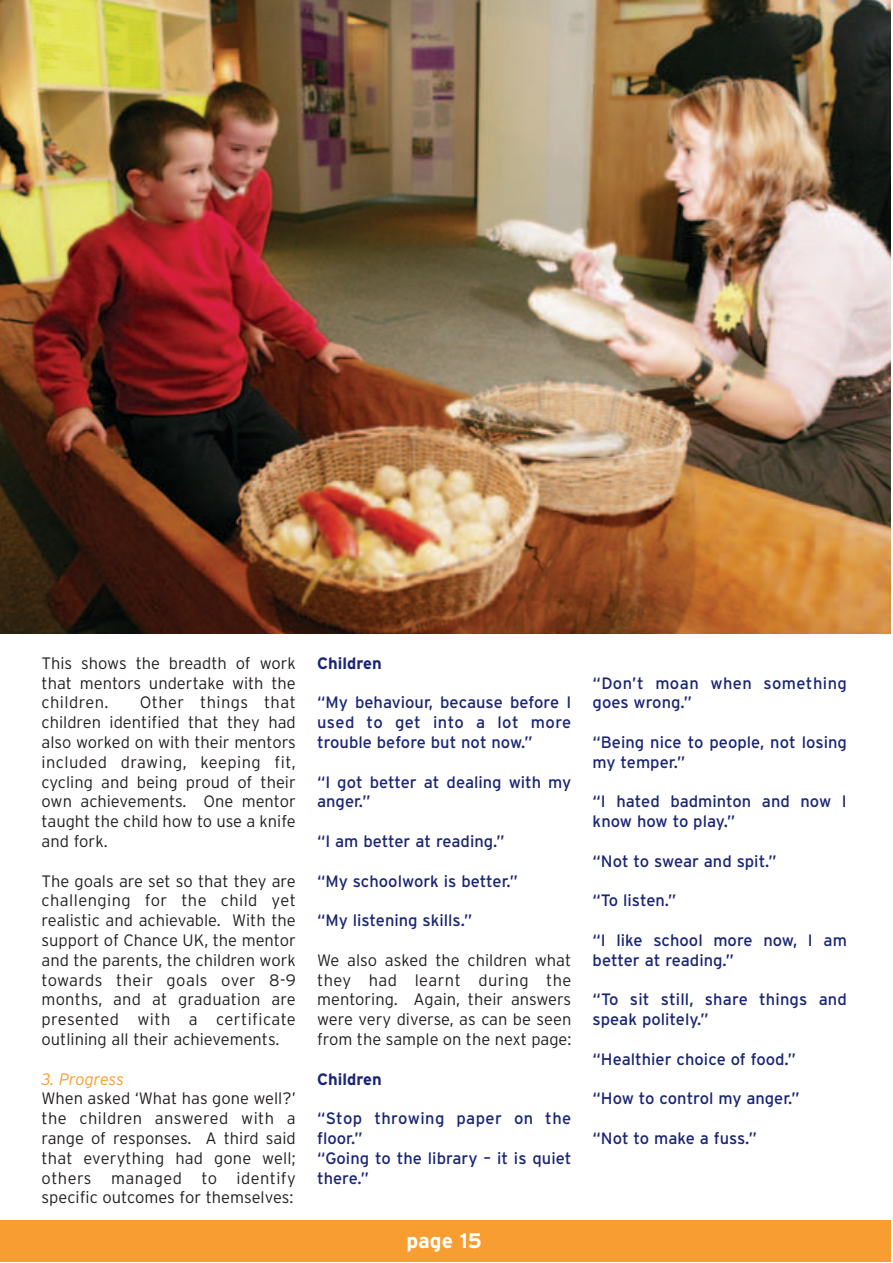
<style>
.page{position:relative;width:893px;height:1263px;background:#fff}
.page>*{position:absolute;margin:0;border:0;box-sizing:border-box;transform-origin:0 0}
.t1{font:700 21px "Interstate";color:#fff}
.t2{font:300 16.5px/19.8px "Interstate";color:#231f20;text-align:justify}
.t3{font:16.5px/19.8px "Interstate";color:#192575}
.t4{font:16.5px/19.8px "Interstate";letter-spacing:.025em;color:#192575}
.t5{font:700 16.5px "Interstate";color:#192575}
.t6{font:italic 300 16.5px "Interstate";letter-spacing:-.01em;color:#f89d31}
</style>
<div class="page">
<div style="left:1px;top:1220px;width:889px;height:42px;background:#f89d31"></div>
<img style="left:1px;top:0;width:889px;height:633px">
<p class="t2" style="left:42px;top:654px;width:256px">This shows the breadth of work that mentors undertake with the children.</p>
<p class="t2" style="left:42px;top:694px;width:256px;text-indent:98px">Other things that children identified that they had also worked on with their mentors included drawing, keeping fit, cycling and being proud of their own achievements. One mentor taught the child how to use a knife and fork.</p>
<p class="t2" style="left:42px;top:872px;width:256px">The goals are set so that they are challenging for the child yet realistic and achievable. With the support of Chance UK, the mentor and the parents, the children work towards their goals over 8-9 months, and at graduation are presented with a certificate outlining all their achievements.</p>
<p class="t6" style="left:42px;top:1072px;width:84px">3. Progress</p>
<p class="t2" style="left:42px;top:1090px;width:256px">When asked ‘What has gone well?’ the children answered with a range of responses. A third said that everything had gone well; others managed to identify specific outcomes for themselves:</p>
<p class="t5" style="left:317px;top:657px;width:66px">Children</p>
<p class="t3" style="left:317px;top:694px;width:256px;text-align:justify">“My behaviour, because before I used to get into a lot more trouble before but not now.”</p>
<p class="t3" style="left:317px;top:773px;width:256px">“I got better at dealing with my anger.”</p>
<p class="t3" style="left:317px;top:833px;width:189px">“I am better at reading.”</p>
<p class="t3" style="left:317px;top:872px;width:202px">“My schoolwork is better.”</p>
<p class="t3" style="left:317px;top:912px;width:157px">“My listening skills.”</p>
<p class="t2" style="left:317px;top:951px;width:256px">We also asked the children what they had learnt during the mentoring. Again, their answers were very diverse, as can be seen from the sample on the next page:</p>
<p class="t5" style="left:317px;top:1072px;width:66px">Children</p>
<p class="t3" style="left:317px;top:1110px;width:256px">“Stop throwing paper on the floor.”<br>“Going to the library – it is quiet there.”</p>
<p class="t1" style="left:406px;top:1233px;width:77px">page 15</p>
<p class="t4" style="left:592px;top:674px;width:256px">“Don’t moan when something goes wrong.”</p>
<p class="t3" style="left:592px;top:734px;width:256px">“Being nice to people, not losing my temper.”</p>
<p class="t3" style="left:592px;top:793px;width:256px">“I hated badminton and now I know how to play.”</p>
<p class="t3" style="left:592px;top:852px;width:186px">“Not to swear and spit.”</p>
<p class="t3" style="left:592px;top:892px;width:85px">“To listen.”</p>
<p class="t3" style="left:592px;top:932px;width:256px">“I like school more now, I am better at reading.”</p>
<p class="t3" style="left:592px;top:991px;width:256px">“To sit still, share things and speak politely.”</p>
<p class="t3" style="left:592px;top:1050px;width:205px">“Healthier choice of food.”</p>
<p class="t3" style="left:592px;top:1090px;width:209px">“How to control my anger.”</p>
<p class="t3" style="left:592px;top:1130px;width:166px">“Not to make a fuss.”</p>
</div>
